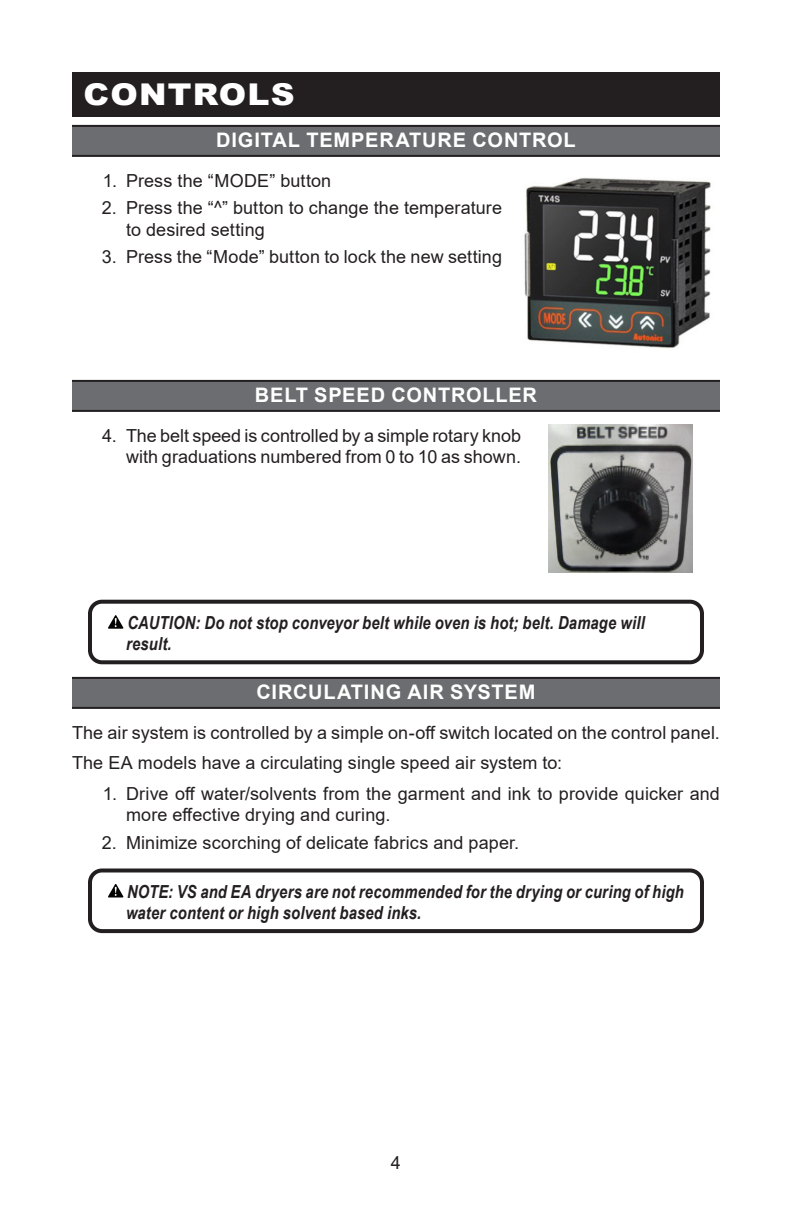
<style>
.page{position:relative;width:792px;height:1224px;background:#fff}
.page>*{position:absolute;margin:0;border:0;box-sizing:border-box;transform-origin:0 0}
.Section_Headers{font:900 30px "Arial";letter-spacing:.035em;color:#fff;scale:1.1 1}
.Section_Dividers_-_M{font:700 20px "Arial";letter-spacing:.04em;color:#fff}
.Body_Copy_-_Manual{font:18px/21.6px "Arial";letter-spacing:.005em;color:#231f20}
.Warning___Note_-_Man{font:italic 700 18px/21.6px "Arial Narrow";letter-spacing:.01em;color:#231f20}
</style>
<div class="page">
<div style="left:73px;top:73px;width:646px;height:43px;background:#231f20"></div>
<div style="left:72px;top:72px;width:648px;height:45px;border:2px solid #231f20"></div>
<div style="left:72px;top:125px;width:648px;height:30px;background:#6c6d70"></div>
<hr style="left:72px;top:125px;width:648px;height:2px;background:#231f20">
<hr style="left:72px;top:155px;width:648px;height:2px;background:#231f20">
<div style="left:72px;top:380px;width:648px;height:30px;background:#6c6d70"></div>
<hr style="left:72px;top:380px;width:648px;height:2px;background:#231f20">
<hr style="left:72px;top:410px;width:648px;height:2px;background:#231f20">
<div style="left:88px;top:600px;width:616px;height:64px;border:4px solid #231f20;border-radius:12px"></div>
<div style="left:72px;top:677px;width:648px;height:30px;background:#6c6d70"></div>
<hr style="left:72px;top:677px;width:648px;height:2px;background:#231f20">
<hr style="left:72px;top:707px;width:648px;height:2px;background:#231f20">
<div style="left:88px;top:868px;width:616px;height:65px;border:4px solid #231f20;border-radius:12px"></div>
<svg style="left:108px;top:615px;width:16px;height:14px"></svg>
<svg style="left:108px;top:884px;width:16px;height:14px"></svg>
<img style="left:548px;top:424px;width:144px;height:148px">
<img style="left:524px;top:177px;width:187px;height:171px">
<p class="Section_Headers" style="left:84px;top:73px;width:193px">CONTROLS</p>
<p class="Section_Dividers_-_M" style="left:216px;top:126px;width:361px">DIGITAL TEMPERATURE CONTROL</p>
<p class="Body_Copy_-_Manual" style="left:103px;top:169px;width:230px">1. Press the “MODE” button</p>
<p class="Body_Copy_-_Manual" style="left:126px;top:197px;width:378px;text-indent:-24px">2. Press the “^” button to change the temperature to desired setting</p>
<p class="Body_Copy_-_Manual" style="left:102px;top:246px;width:402px">3. Press the “Mode” button to lock the new setting</p>
<p class="Section_Dividers_-_M" style="left:255px;top:381px;width:284px">BELT SPEED CONTROLLER</p>
<p class="Body_Copy_-_Manual" style="left:102px;top:424px;width:420px;text-align:right">4. The belt speed is controlled by a simple rotary knob with graduations numbered from 0 to 10 as shown.</p>
<p class="Warning___Note_-_Man" style="left:126px;top:611px;width:520px">CAUTION: Do not stop conveyor belt while oven is hot; belt. Damage will result.</p>
<p class="Section_Dividers_-_M" style="left:256px;top:678px;width:281px">CIRCULATING AIR SYSTEM</p>
<p class="Body_Copy_-_Manual" style="left:72px;top:721px;width:650px">The air system is controlled by a simple on-off switch located on the control panel.</p>
<p class="Body_Copy_-_Manual" style="left:72px;top:752px;width:492px">The EA models have a circulating single speed air system to:</p>
<p class="Body_Copy_-_Manual" style="left:126px;top:782px;width:595px;text-indent:-23px">1. Drive off water/solvents from the garment and ink to provide quicker and more effective drying and curing.</p>
<p class="Body_Copy_-_Manual" style="left:102px;top:832px;width:419px">2. Minimize scorching of delicate fabrics and paper.</p>
<p class="Warning___Note_-_Man" style="left:126px;top:880px;width:559px">NOTE: VS and EA dryers are not recommended for the drying or curing of high water content or high solvent based inks.</p>
<p class="Body_Copy_-_Manual" style="left:391px;top:1152px;width:12px">4</p>
</div>
